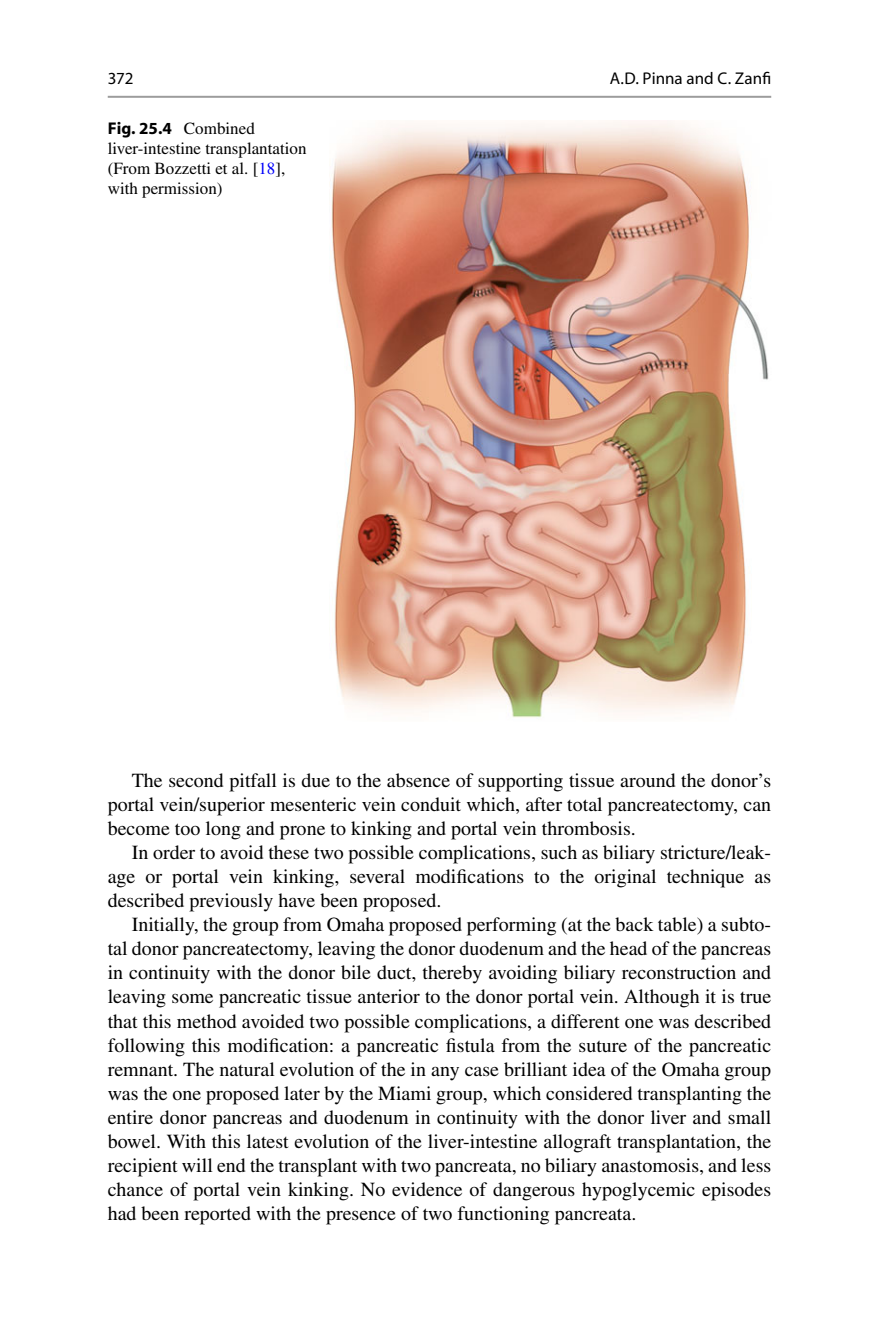
<style>
.page{position:relative;width:879px;height:1333px;background:#fff}
.page>*{position:absolute;margin:0;border:0;box-sizing:border-box;transform-origin:0 0}
.t1{font:20px/24px "Jcqplj Times";color:#000;text-align:justify}
.t2{font:17px/20px "Jcqplj Times";color:#000}
.t3{font:17px "Kmllwr Myriad";color:#000}
.t4{font:700 17px "Qmxqng Myriad";color:#000}
.s1{font-family:"Jcqplj Times";font-weight:400}
.s2{color:#0000fa}
</style>
<div class="page">
<img style="left:331px;top:121px;width:438px;height:597px">
<hr style="left:108px;top:96px;width:663px;height:2px;background:#9c9c9c">
<p class="t3" style="left:108px;top:72px;width:27px">372</p>
<p class="t4" style="left:108px;top:122px;width:149px">Fig. 25.4 <span class="s1">Combined</span></p>
<p class="t2" style="left:108px;top:140px;width:200px">liver-intestine transplantation (From Bozzetti et al. [ <span class="s2">18</span> ], with permission)</p>
<p class="t3" style="left:610px;top:72px;width:163px">A.D. Pinna and C. Zanfi</p>
<p class="t1" style="left:108px;top:770px;width:665px;text-indent:24px">The second pitfall is due to the absence of supporting tissue around the donor’s portal vein/superior mesenteric vein conduit which, after total pancreatectomy, can become too long and prone to kinking and portal vein thrombosis.</p>
<p class="t1" style="left:108px;top:842px;width:665px;text-indent:24px">In order to avoid these two possible complications, such as biliary stricture/leak&shy;age or portal vein kinking, several modifications to the original technique as described previously have been proposed.</p>
<p class="t1" style="left:108px;top:914px;width:665px;text-indent:24px">Initially, the group from Omaha proposed performing (at the back table) a subto&shy;tal donor pancreatectomy, leaving the donor duodenum and the head of the pancreas in continuity with the donor bile duct, thereby avoiding biliary reconstruction and leaving some pancreatic tissue anterior to the donor portal vein. Although it is true that this method avoided two possible complications, a different one was described following this modification: a pancreatic fistula from the suture of the pancreatic remnant. The natural evolution of the in any case brilliant idea of the Omaha group was the one proposed later by the Miami group, which considered transplanting the entire donor pancreas and duodenum in continuity with the donor liver and small bowel. With this latest evolution of the liver-intestine allograft transplantation, the recipient will end the transplant with two pancreata, no biliary anastomosis, and less chance of portal vein kinking. No evidence of dangerous hypoglycemic episodes had been reported with the presence of two functioning pancreata.</p>
</div>
